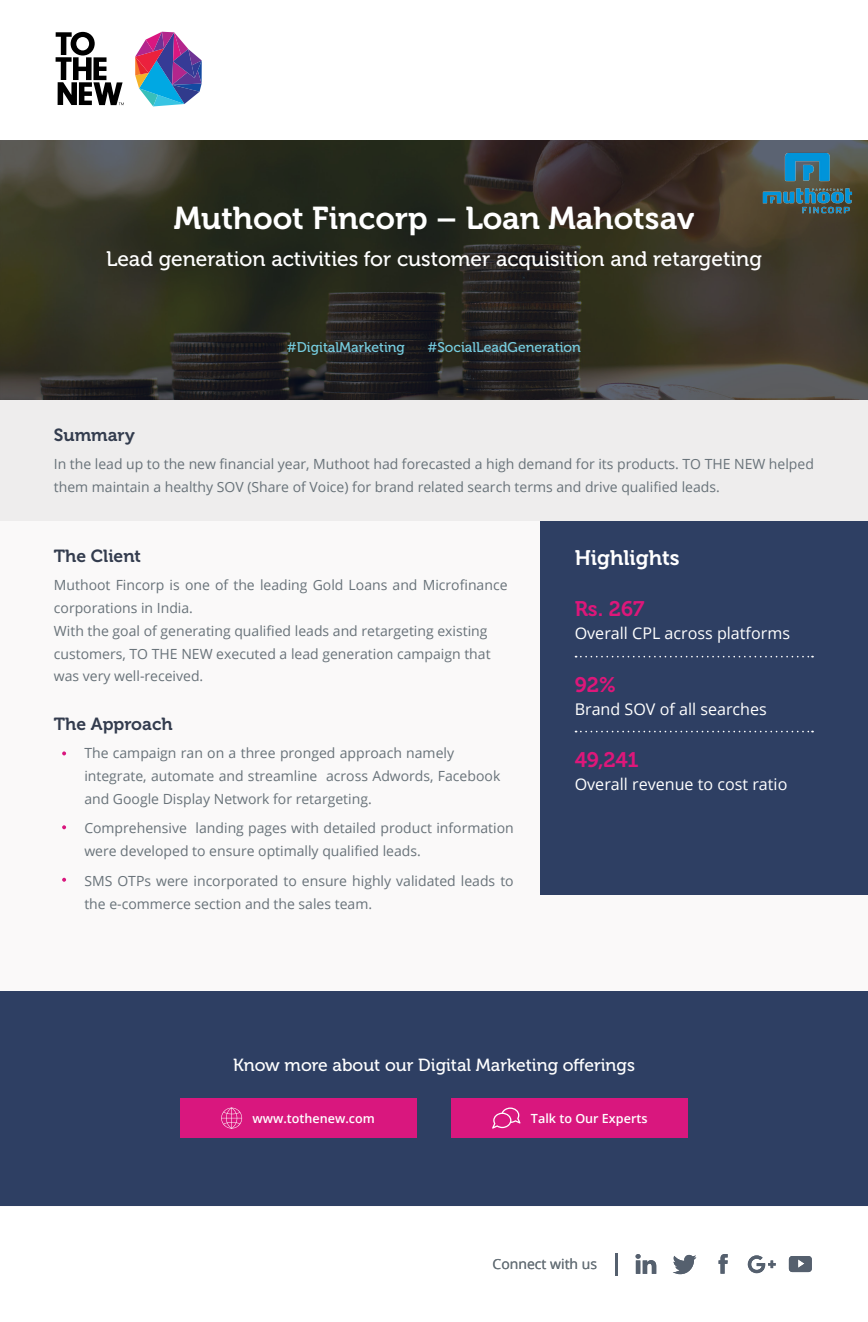
<style>
.page{position:relative;width:868px;height:1322px;background:#fff}
.page>*{position:absolute;margin:0;border:0;box-sizing:border-box;transform-origin:0 0}
.t1{font:31.5px "Museo 700";color:#fff}
.t2{font:21px "Museo 500";color:#fff}
.t3{font:21px "Museo 700";letter-spacing:-.005em;color:#dd177a}
.t4{font:21px "Museo 700";color:#fff}
.t5{font:17.5px "Museo 500";color:#fff}
.t6{font:17.5px "Museo 700";color:#333c4e}
.t7{font:16.1px "Open Sans";color:#fff}
.t8{font:14px/22.8px "Open Sans";color:#687279}
.t9{font:14px "Museo 500";color:#77cfe2}
.t10{font:600 12.6px "Open Sans";color:#fff}
</style>
<div class="page">
<div style="left:0;top:399px;width:868px;height:122px;background:#eeeded"></div>
<svg style="left:56px;top:32px;width:68px;height:73px"></svg>
<svg style="left:135px;top:32px;width:67px;height:74px"></svg>
<div style="left:0;top:521px;width:868px;height:685px;background:#faf9f9"></div>
<div style="left:0;top:991px;width:868px;height:215px;background:#2e3f63"></div>
<svg style="left:0;top:140px;width:868px;height:259px;background:#323026"></svg>
<div style="left:540px;top:521px;width:328px;height:373px;background:#2e3f63"></div>
<svg style="left:62px;top:751px;width:4px;height:4px"></svg>
<svg style="left:62px;top:825px;width:4px;height:4px"></svg>
<svg style="left:62px;top:878px;width:4px;height:3px"></svg>
<svg style="left:636px;top:1254px;width:20px;height:19px"></svg>
<svg style="left:673px;top:1255px;width:23px;height:19px"></svg>
<svg style="left:719px;top:1254px;width:9px;height:19px"></svg>
<svg style="left:748px;top:1255px;width:28px;height:18px"></svg>
<svg style="left:789px;top:1256px;width:23px;height:16px"></svg>
<hr style="left:615px;top:1252px;width:3px;height:23px;background:#55606e">
<svg style="left:576px;top:656px;width:237px;height:1px"></svg>
<svg style="left:576px;top:730px;width:237px;height:2px"></svg>
<img style="left:757px;top:153px;width:105px;height:60px">
<div style="left:180px;top:1098px;width:236px;height:39px;background:#d9177e"></div>
<div style="left:452px;top:1098px;width:236px;height:39px;background:#d9177e"></div>
<svg style="left:221px;top:1107px;width:21px;height:21px"></svg>
<svg style="left:492px;top:1107px;width:29px;height:21px"></svg>
<h1 class="t1" style="left:174px;top:200px;width:522px">Muthoot Fincorp – Loan Mahotsav</h1>
<h2 class="t2" style="left:106px;top:247px;width:657px">Lead generation activities for customer acquisition and retargeting</h2>
<p class="t9" style="left:287px;top:340px;width:119px">#DigitalMarketing</p>
<p class="t9" style="left:428px;top:340px;width:155px">#SocialLeadGeneration</p>
<p class="t6" style="left:54px;top:425px;width:82px">Summary</p>
<p class="t8" style="left:54px;top:452px;width:762px">In the lead up to the new financial year, Muthoot had forecasted a high demand for its products. TO THE NEW helped them maintain a healthy SOV (Share of Voice) for brand related search terms and drive qualified leads.</p>
<p class="t6" style="left:54px;top:546px;width:89px">The Client</p>
<p class="t8" style="left:54px;top:573px;width:455px">Muthoot Fincorp is one of the leading Gold Loans and Microfinance corporations in India.<br>With the goal of generating qualified leads and retargeting existing customers, TO THE NEW executed a lead generation campaign that was very well-received.</p>
<p class="t6" style="left:54px;top:714px;width:120px">The Approach</p>
<p class="t8" style="left:84px;top:741px;width:418px">The campaign ran on a three pronged approach namely integrate, automate and streamline across Adwords, Facebook and Google Display Network for retargeting.</p>
<p class="t8" style="left:84px;top:816px;width:431px">Comprehensive landing pages with detailed product information were developed to ensure optimally qualified leads.</p>
<p class="t8" style="left:84px;top:869px;width:431px">SMS OTPs were incorporated to ensure highly validated leads to the e-commerce section and the sales team.</p>
<h2 class="t4" style="left:575px;top:546px;width:107px">Highlights</h2>
<h2 class="t3" style="left:575px;top:597px;width:71px">Rs. 267</h2>
<p class="t7" style="left:575px;top:622px;width:217px">Overall CPL across platforms</p>
<h2 class="t3" style="left:575px;top:673px;width:43px">92%</h2>
<p class="t7" style="left:575px;top:698px;width:194px">Brand SOV of all searches</p>
<h2 class="t3" style="left:575px;top:748px;width:66px">49,241</h2>
<p class="t7" style="left:575px;top:772px;width:214px">Overall revenue to cost ratio</p>
<p class="t5" style="left:233px;top:1055px;width:403px">Know more about our Digital Marketing offerings</p>
<p class="t10" style="left:253px;top:1109px;width:124px">www.tothenew.com</p>
<p class="t10" style="left:531px;top:1109px;width:118px">Talk to Our Experts</p>
<p class="t8" style="left:493px;top:1252px;width:106px">Connect with us</p>
</div>
